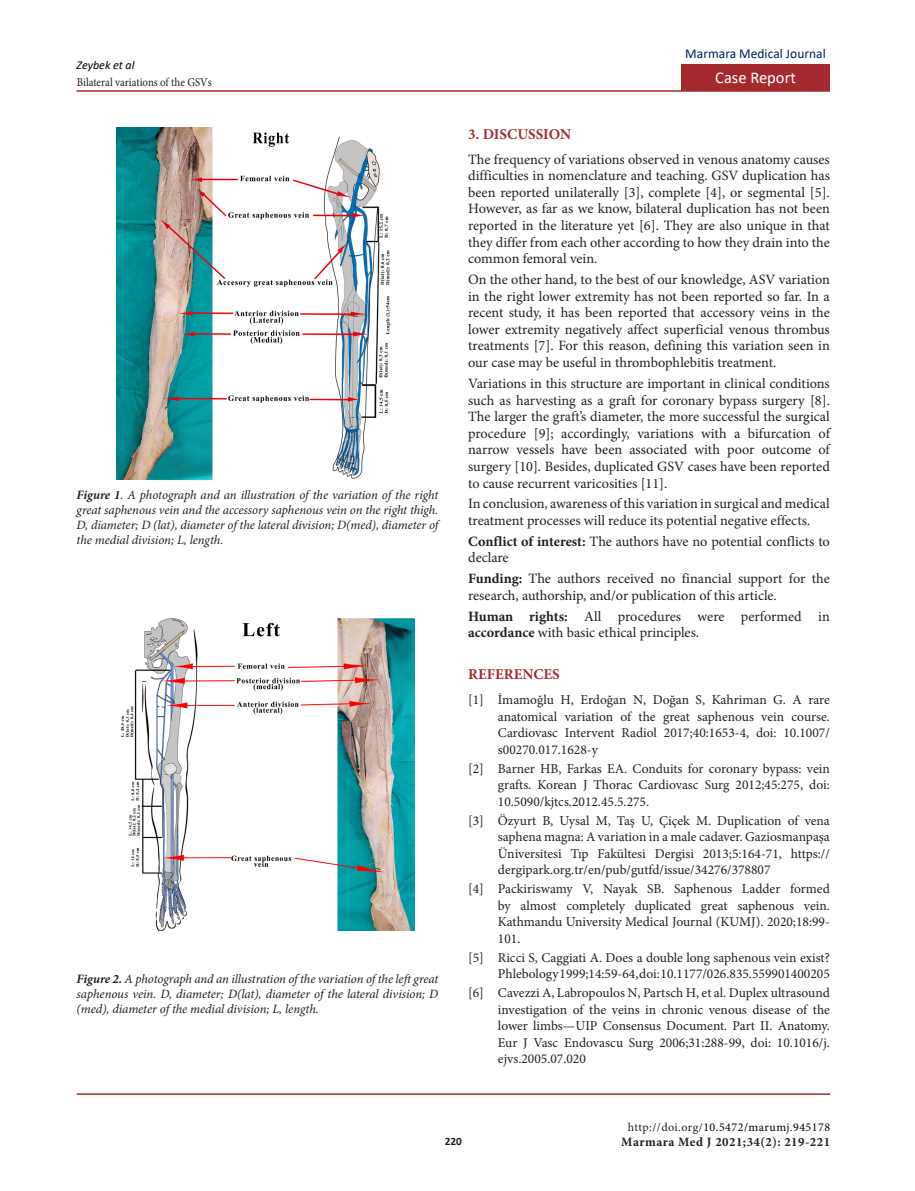
<style>
.page{position:relative;width:915px;height:1191px;background:#fff}
.page>*{position:absolute;margin:0;border:0;box-sizing:border-box;transform-origin:0 0}
.t1{font:16.5px "Calibri";color:#fff}
.t2{font:700 15px "Minion Pro";color:#a52a2e}
.MNormal-TR{font:14.25px/16.6px "Minion Pro";color:#231f20}
.t3{font:13.5px/16.6px "Minion Pro";color:#231f20;text-align:justify}
.t4{font:13.5px "Calibri";color:#002060}
.PictH{font:italic 12.75px/15px "Minion Pro";letter-spacing:-.01em;color:#231f20;text-align:justify}
.t5{font:700 12.75px "Minion Pro";letter-spacing:.04em;color:#231f20}
.t6{font:12px "Minion Pro";letter-spacing:.04em;color:#000}
.t7{font:12px "Minion Pro";color:#231f20;scale:.9 1}
.t8{font:italic 12px "Calibri";color:#000}
.t9{font:700 11.25px "Calibri";color:#231f20}
.s1{font-weight:700}
.s2{color:#231f20}
</style>
<div class="page">
<hr style="left:77px;top:1093px;width:752px;height:1px;background:#a52a2e">
<hr style="left:77px;top:90px;width:752px;height:2px;background:#a52a2e">
<div style="left:681px;top:64px;width:148px;height:27px;background:#a52a2e"></div>
<img style="left:116px;top:128px;width:275px;height:352px">
<img style="left:120px;top:618px;width:295px;height:312px">
<p class="t8" style="left:77px;top:56px;width:59px">Zeybek et al</p>
<p class="t4" style="left:685px;top:45px;width:142px">Marmara Medical Journal</p>
<p class="t7" style="left:77px;top:74px;width:151px">Bilateral variations of the GSVs</p>
<p class="t1" style="left:715px;top:67px;width:82px">Case Report</p>
<p class="PictH" style="left:77px;top:487px;width:363px"><span class="s1">Figure 1</span>. A photograph and an illustration of the variation of the right great saphenous vein and the accessory saphenous vein on the right thigh.<br>D, diameter; D (lat), diameter of the lateral division; D(med), diameter of the medial division; L, length.</p>
<p class="PictH" style="left:77px;top:971px;width:363px"><span class="s1">Figure 2.</span> A photograph and an illustration of the variation of the left great saphenous vein. D, diameter; D(lat), diameter of the lateral division; D (med), diameter of the medial division; L, length.</p>
<p class="t2" style="left:468px;top:123px;width:104px">3. DISCUSSION</p>
<p class="MNormal-TR" style="left:468px;top:151px;width:363px;text-align:justify">The frequency of variations observed in venous anatomy causes difficulties in nomenclature and teaching. GSV duplication has been reported unilaterally [3], complete [4], or segmental [5].<br>However, as far as we know, bilateral duplication has not been reported in the literature yet [6]. They are also unique in that they differ from each other according to how they drain into the common femoral vein.</p>
<p class="MNormal-TR" style="left:468px;top:271px;width:363px;text-align:justify">On the other hand, to the best of our knowledge, ASV variation in the right lower extremity has not been reported so far. In a recent study, it has been reported that accessory veins in the lower extremity negatively affect superficial venous thrombus treatments [7]. For this reason, defining this variation seen in our case may be useful in thrombophlebitis treatment.</p>
<p class="MNormal-TR" style="left:468px;top:375px;width:363px;text-align:justify">Variations in this structure are important in clinical conditions such as harvesting as a graft for coronary bypass surgery [8].<br>The larger the graft’s diameter, the more successful the surgical procedure [9]; accordingly, variations with a bifurcation of narrow vessels have been associated with poor outcome of surgery [10]. Besides, duplicated GSV cases have been reported to cause recurrent varicosities [11].</p>
<p class="MNormal-TR" style="left:468px;top:495px;width:363px">In conclusion, awareness of this variation in surgical and medical treatment processes will reduce its potential negative effects.</p>
<p class="MNormal-TR" style="left:468px;top:533px;width:363px"><span class="s1">Conflict of interest:</span> The authors have no potential conflicts to declare</p>
<p class="MNormal-TR" style="left:468px;top:570px;width:363px"><span class="s1">Funding:</span> The authors received no financial support for the research, authorship, and/or publication of this article.</p>
<p class="MNormal-TR" style="left:468px;top:608px;width:363px"><span class="s1">Human rights:</span> All procedures were performed in <span class="s1">accordance</span> with basic ethical principles.</p>
<p class="t2" style="left:468px;top:663px;width:93px">REFERENCES</p>
<p class="t3" style="left:497px;top:691px;width:333px;text-indent:-30px">[1] İmamoğlu H, Erdoğan N, Doğan S, Kahriman G. A rare anatomical variation of the great saphenous vein course.<br>Cardiovasc Intervent Radiol 2017;40:1653-4, doi: 10.1007/ s00270.017.1628-y</p>
<p class="t3" style="left:497px;top:760px;width:333px;text-indent:-30px">[2] Barner HB, Farkas EA. Conduits for coronary bypass: vein grafts. Korean J Thorac Cardiovasc Surg 2012;45:275, doi:<br>10.5090/kjtcs.2012.45.5.275.</p>
<p class="t3" style="left:497px;top:812px;width:333px;text-indent:-30px">[3] Özyurt B, Uysal M, Taş U, Çiçek M. Duplication of vena saphena magna: A variation in a male cadaver. Gaziosmanpaşa Üniversitesi Tıp Fakültesi Dergisi 2013;5:164-71, https:// dergipark.org.tr/en/pub/gutfd/issue/34276/378807</p>
<p class="t3" style="left:497px;top:880px;width:333px;text-indent:-30px">[4] Packiriswamy V, Nayak SB. Saphenous Ladder formed by almost completely duplicated great saphenous vein.<br>Kathmandu University Medical Journal (KUMJ). 2020;18:99- 101.</p>
<p class="t3" style="left:468px;top:949px;width:363px;text-align:right">[5] Ricci S, Caggiati A. Does a double long saphenous vein exist?<br>Phlebology 1999;14:59-64, doi: 10.1177/026.835.559901400205</p>
<p class="t3" style="left:497px;top:984px;width:333px;text-indent:-30px">[6] Cavezzi A, Labropoulos N, Partsch H, et al. Duplex ultrasound investigation of the veins in chronic venous disease of the lower limbs—UIP Consensus Document. Part II. Anatomy.<br>Eur J Vasc Endovascu Surg 2006;31:288-99, doi: 10.1016/j. ejvs.2005.07.020</p>
<p class="t9" style="left:444px;top:1133px;width:19px">220</p>
<p class="t6" style="left:627px;top:1118px;width:204px"><span class="s2">http://doi.org/</span>10.5472/marumj.945178</p>
<p class="t5" style="left:621px;top:1132px;width:210px">Marmara Med J 2021;34(2): 219-221</p>
</div>
